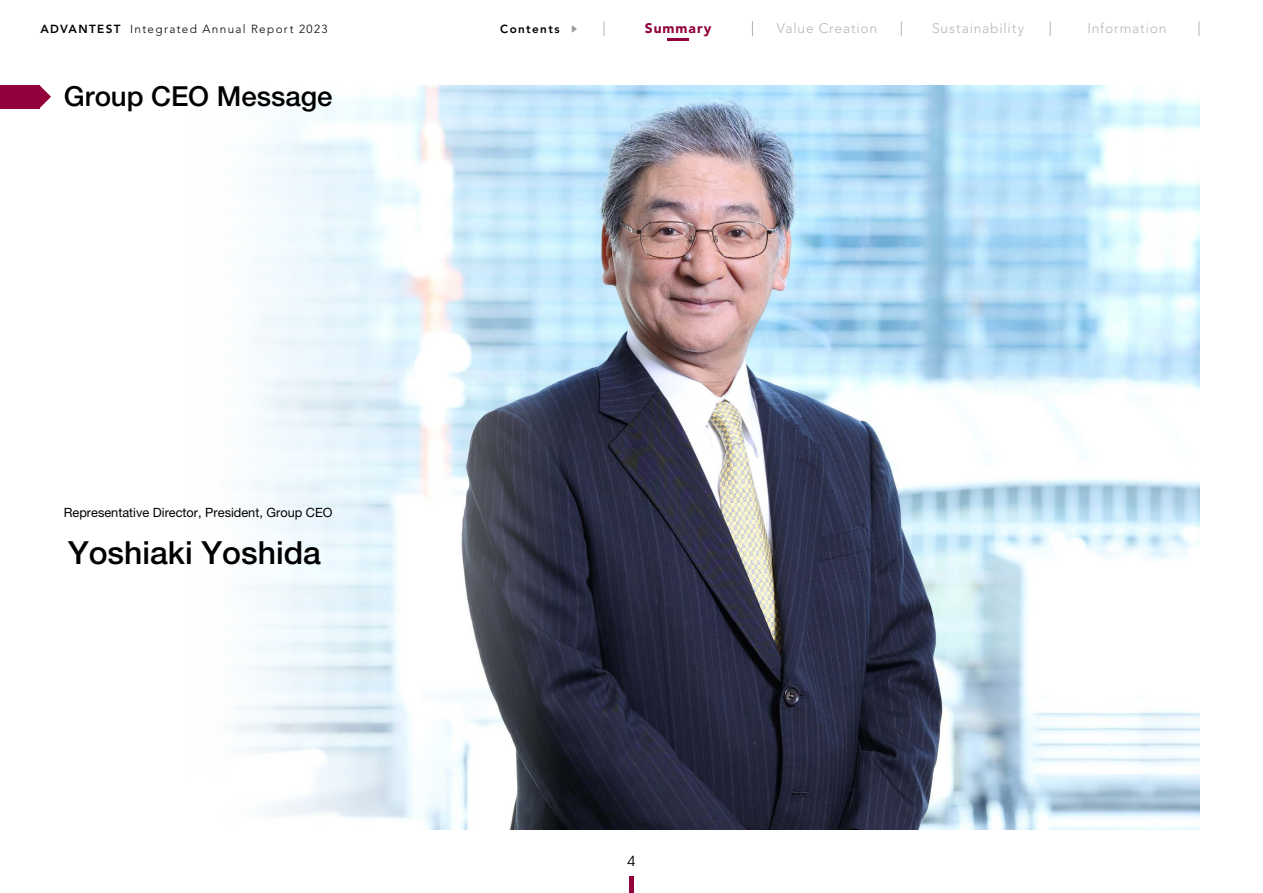
<style>
.page{position:relative;width:1263px;height:893px;background:#fff}
.page>*{position:absolute;margin:0;border:0;box-sizing:border-box;transform-origin:0 0}
.t1{font:500 31.95px "Helvetica Neue LT Std";color:#000}
.t2{font:500 27.6px "Helvetica Neue LT Std";color:#000}
.t3{font:300 13.8px "Avenir LT Std";letter-spacing:.06em;color:#b5b6b6}
.t4{font:900 13.8px "Avenir LT Std";letter-spacing:.07em;color:#91003c}
.t5{font:13.8px "ITC Avant Garde Std";color:#000}
.t6{font:12.75px "Helvetica Neue LT Std";color:#000}
.t7{font:300 11.7px "Avenir LT Std";letter-spacing:.115em;color:#000}
.t8{font:800 11.7px "Avenir LT Std";letter-spacing:.12em;color:#000}
.s1{font-weight:800}
.s2{font-family:"Gothic BBB Pr 5";font-weight:500;font-size:8.25px;color:#96979d}
</style>
<div class="page">
<img style="left:235px;top:85px;width:964px;height:744px">
<div style="left:0;top:85px;width:39px;height:23px;background:#91003c"></div>
<svg style="left:39px;top:85px;width:12px;height:23px"></svg>
<div style="left:629px;top:876px;width:5px;height:17px;background:#91003c"></div>
<hr style="left:668px;top:38px;width:21px;height:3px;background:#91003c">
<svg style="left:604px;top:21px;width:1px;height:15px"></svg>
<svg style="left:752px;top:21px;width:1px;height:15px"></svg>
<svg style="left:901px;top:21px;width:1px;height:15px"></svg>
<svg style="left:1050px;top:21px;width:1px;height:15px"></svg>
<svg style="left:1199px;top:21px;width:1px;height:15px"></svg>
<p class="t7" style="left:40px;top:22px;width:289px"><span class="s1">ADVANTEST</span> Integrated Annual Report 2023</p>
<p class="t8" style="left:500px;top:22px;width:80px">Contents <span class="s2">▶</span></p>
<p class="t4" style="left:645px;top:20px;width:68px">Summary</p>
<p class="t3" style="left:777px;top:20px;width:102px">Value Creation</p>
<p class="t3" style="left:932px;top:20px;width:93px">Sustainability</p>
<p class="t3" style="left:1087px;top:20px;width:81px">Information</p>
<h2 class="t2" style="left:64px;top:80px;width:270px">Group CEO Message</h2>
<p class="t6" style="left:64px;top:504px;width:270px">Representative Director, President, Group CEO</p>
<h1 class="t1" style="left:68px;top:534px;width:254px">Yoshiaki Yoshida</h1>
<p class="t5" style="left:627px;top:853px;width:9px">4</p>
</div>
